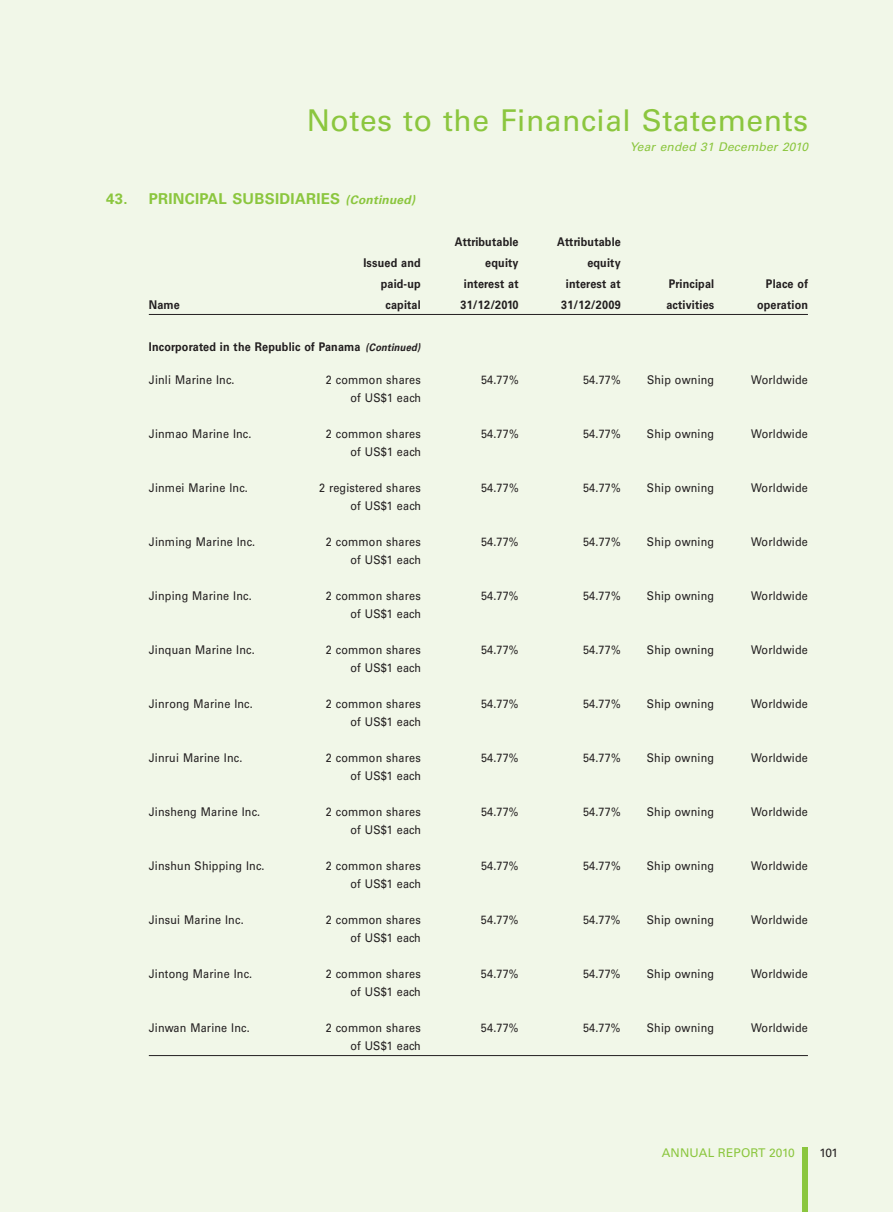
<style>
.page{position:relative;width:893px;height:1212px;background:#f1f7e8}
.page>*{position:absolute;margin:0;border:0;box-sizing:border-box;transform-origin:0 0}
.t1{font:30px "Univers LT Std";letter-spacing:.015em;color:#8bc63e}
.t2{font:700 15px "Univers LT Std";letter-spacing:.015em;color:#8bc63e}
.t3{font:12px "Univers LT Std";letter-spacing:.015em;color:#231f20;scale:.9 1}
.t4{font:700 12px "Univers LT Std";letter-spacing:.015em;color:#231f20;scale:.9 1}
.t5{font:italic 12px "Univers LT Std";letter-spacing:.015em;color:#8bc63e}
.t6{font:12px "Univers LT Std";letter-spacing:.01em;color:#8bc63e}
.t7{font:12px "Univers LT Std";letter-spacing:.015em;color:#231f20}
.s1{font-style:italic;font-size:12px}
.s2{font-style:italic;font-size:10.5px}
</style>
<div class="page">
<div style="left:802px;top:1147px;width:6px;height:65px;background:#8bc63e"></div>
<hr style="left:149px;top:314px;width:659px;height:1px;background:#231f20">
<hr style="left:149px;top:1055px;width:659px;height:1px;background:#231f20">
<p class="t1" style="left:307px;top:103px;width:503px">Notes to the Financial Statements</p>
<p class="t5" style="left:630px;top:139px;width:180px">Year ended 31 December 2010</p>
<p class="t2" style="left:106px;top:190px;width:310px">43. PRINCIPAL SUBSIDIARIES <span class="s1">(Continued)</span></p>
<p class="t4" style="left:455px;top:235px;width:72px">Attributable</p>
<p class="t4" style="left:557px;top:235px;width:72px">Attributable</p>
<p class="t4" style="left:363px;top:256px;width:65px">Issued and</p>
<p class="t4" style="left:485px;top:256px;width:39px">equity</p>
<p class="t4" style="left:587px;top:256px;width:39px">equity</p>
<p class="t4" style="left:381px;top:277px;width:46px">paid-up</p>
<p class="t4" style="left:464px;top:277px;width:62px">interest at</p>
<p class="t4" style="left:566px;top:277px;width:62px">interest at</p>
<p class="t4" style="left:669px;top:277px;width:52px">Principal</p>
<p class="t4" style="left:766px;top:277px;width:48px">Place of</p>
<p class="t4" style="left:149px;top:298px;width:36px">Name</p>
<p class="t4" style="left:385px;top:298px;width:41px">capital</p>
<p class="t4" style="left:461px;top:298px;width:66px">31/12/2010</p>
<p class="t4" style="left:561px;top:298px;width:68px">31/12/2009</p>
<p class="t4" style="left:666px;top:298px;width:55px">activities</p>
<p class="t4" style="left:757px;top:298px;width:58px">operation</p>
<p class="t4" style="left:149px;top:340px;width:303px">Incorporated in the Republic of Panama <span class="s2">(Continued)</span></p>
<p class="t3" style="left:149px;top:372px;width:97px">Jinli Marine Inc.</p>
<p class="t3" style="left:326px;top:372px;width:107px">2 common shares</p>
<p class="t3" style="left:481px;top:372px;width:43px">54.77%</p>
<p class="t3" style="left:583px;top:372px;width:43px">54.77%</p>
<p class="t3" style="left:647px;top:372px;width:76px">Ship owning</p>
<p class="t3" style="left:751px;top:372px;width:64px">Worldwide</p>
<p class="t3" style="left:350px;top:390px;width:80px">of US$1 each</p>
<p class="t3" style="left:149px;top:426px;width:116px">Jinmao Marine Inc.</p>
<p class="t3" style="left:326px;top:426px;width:107px">2 common shares</p>
<p class="t3" style="left:481px;top:426px;width:43px">54.77%</p>
<p class="t3" style="left:583px;top:426px;width:43px">54.77%</p>
<p class="t3" style="left:647px;top:426px;width:76px">Ship owning</p>
<p class="t3" style="left:751px;top:426px;width:64px">Worldwide</p>
<p class="t3" style="left:350px;top:444px;width:80px">of US$1 each</p>
<p class="t3" style="left:149px;top:480px;width:112px">Jinmei Marine Inc.</p>
<p class="t3" style="left:319px;top:480px;width:115px">2 registered shares</p>
<p class="t3" style="left:481px;top:480px;width:43px">54.77%</p>
<p class="t3" style="left:583px;top:480px;width:43px">54.77%</p>
<p class="t3" style="left:647px;top:480px;width:76px">Ship owning</p>
<p class="t3" style="left:751px;top:480px;width:64px">Worldwide</p>
<p class="t3" style="left:350px;top:498px;width:80px">of US$1 each</p>
<p class="t3" style="left:149px;top:534px;width:120px">Jinming Marine Inc.</p>
<p class="t3" style="left:326px;top:534px;width:107px">2 common shares</p>
<p class="t3" style="left:481px;top:534px;width:43px">54.77%</p>
<p class="t3" style="left:583px;top:534px;width:43px">54.77%</p>
<p class="t3" style="left:647px;top:534px;width:76px">Ship owning</p>
<p class="t3" style="left:751px;top:534px;width:64px">Worldwide</p>
<p class="t3" style="left:350px;top:552px;width:80px">of US$1 each</p>
<p class="t3" style="left:149px;top:588px;width:116px">Jinping Marine Inc.</p>
<p class="t3" style="left:326px;top:588px;width:107px">2 common shares</p>
<p class="t3" style="left:481px;top:588px;width:43px">54.77%</p>
<p class="t3" style="left:583px;top:588px;width:43px">54.77%</p>
<p class="t3" style="left:647px;top:588px;width:76px">Ship owning</p>
<p class="t3" style="left:751px;top:588px;width:64px">Worldwide</p>
<p class="t3" style="left:350px;top:606px;width:80px">of US$1 each</p>
<p class="t3" style="left:149px;top:642px;width:119px">Jinquan Marine Inc.</p>
<p class="t3" style="left:326px;top:642px;width:107px">2 common shares</p>
<p class="t3" style="left:481px;top:642px;width:43px">54.77%</p>
<p class="t3" style="left:583px;top:642px;width:43px">54.77%</p>
<p class="t3" style="left:647px;top:642px;width:76px">Ship owning</p>
<p class="t3" style="left:751px;top:642px;width:64px">Worldwide</p>
<p class="t3" style="left:350px;top:660px;width:80px">of US$1 each</p>
<p class="t3" style="left:149px;top:696px;width:117px">Jinrong Marine Inc.</p>
<p class="t3" style="left:326px;top:696px;width:107px">2 common shares</p>
<p class="t3" style="left:481px;top:696px;width:43px">54.77%</p>
<p class="t3" style="left:583px;top:696px;width:43px">54.77%</p>
<p class="t3" style="left:647px;top:696px;width:76px">Ship owning</p>
<p class="t3" style="left:751px;top:696px;width:64px">Worldwide</p>
<p class="t3" style="left:350px;top:714px;width:80px">of US$1 each</p>
<p class="t3" style="left:149px;top:750px;width:106px">Jinrui Marine Inc.</p>
<p class="t3" style="left:326px;top:750px;width:107px">2 common shares</p>
<p class="t3" style="left:481px;top:750px;width:43px">54.77%</p>
<p class="t3" style="left:583px;top:750px;width:43px">54.77%</p>
<p class="t3" style="left:647px;top:750px;width:76px">Ship owning</p>
<p class="t3" style="left:751px;top:750px;width:64px">Worldwide</p>
<p class="t3" style="left:350px;top:768px;width:80px">of US$1 each</p>
<p class="t3" style="left:149px;top:804px;width:125px">Jinsheng Marine Inc.</p>
<p class="t3" style="left:326px;top:804px;width:107px">2 common shares</p>
<p class="t3" style="left:481px;top:804px;width:43px">54.77%</p>
<p class="t3" style="left:583px;top:804px;width:43px">54.77%</p>
<p class="t3" style="left:647px;top:804px;width:76px">Ship owning</p>
<p class="t3" style="left:751px;top:804px;width:64px">Worldwide</p>
<p class="t3" style="left:350px;top:822px;width:80px">of US$1 each</p>
<p class="t3" style="left:149px;top:858px;width:130px">Jinshun Shipping Inc.</p>
<p class="t3" style="left:326px;top:858px;width:107px">2 common shares</p>
<p class="t3" style="left:481px;top:858px;width:43px">54.77%</p>
<p class="t3" style="left:583px;top:858px;width:43px">54.77%</p>
<p class="t3" style="left:647px;top:858px;width:76px">Ship owning</p>
<p class="t3" style="left:751px;top:858px;width:64px">Worldwide</p>
<p class="t3" style="left:350px;top:876px;width:80px">of US$1 each</p>
<p class="t3" style="left:149px;top:912px;width:107px">Jinsui Marine Inc.</p>
<p class="t3" style="left:326px;top:912px;width:107px">2 common shares</p>
<p class="t3" style="left:481px;top:912px;width:43px">54.77%</p>
<p class="t3" style="left:583px;top:912px;width:43px">54.77%</p>
<p class="t3" style="left:647px;top:912px;width:76px">Ship owning</p>
<p class="t3" style="left:751px;top:912px;width:64px">Worldwide</p>
<p class="t3" style="left:350px;top:930px;width:80px">of US$1 each</p>
<p class="t3" style="left:149px;top:966px;width:117px">Jintong Marine Inc.</p>
<p class="t3" style="left:326px;top:966px;width:107px">2 common shares</p>
<p class="t3" style="left:481px;top:966px;width:43px">54.77%</p>
<p class="t3" style="left:583px;top:966px;width:43px">54.77%</p>
<p class="t3" style="left:647px;top:966px;width:76px">Ship owning</p>
<p class="t3" style="left:751px;top:966px;width:64px">Worldwide</p>
<p class="t3" style="left:350px;top:984px;width:80px">of US$1 each</p>
<p class="t3" style="left:149px;top:1020px;width:114px">Jinwan Marine Inc.</p>
<p class="t3" style="left:326px;top:1020px;width:107px">2 common shares</p>
<p class="t3" style="left:481px;top:1020px;width:43px">54.77%</p>
<p class="t3" style="left:583px;top:1020px;width:43px">54.77%</p>
<p class="t3" style="left:647px;top:1020px;width:76px">Ship owning</p>
<p class="t3" style="left:751px;top:1020px;width:64px">Worldwide</p>
<p class="t3" style="left:350px;top:1038px;width:80px">of US$1 each</p>
<p class="t6" style="left:662px;top:1145px;width:135px">ANNUAL REPORT 2010</p>
<p class="t7" style="left:819px;top:1145px;width:20px">101</p>
</div>
